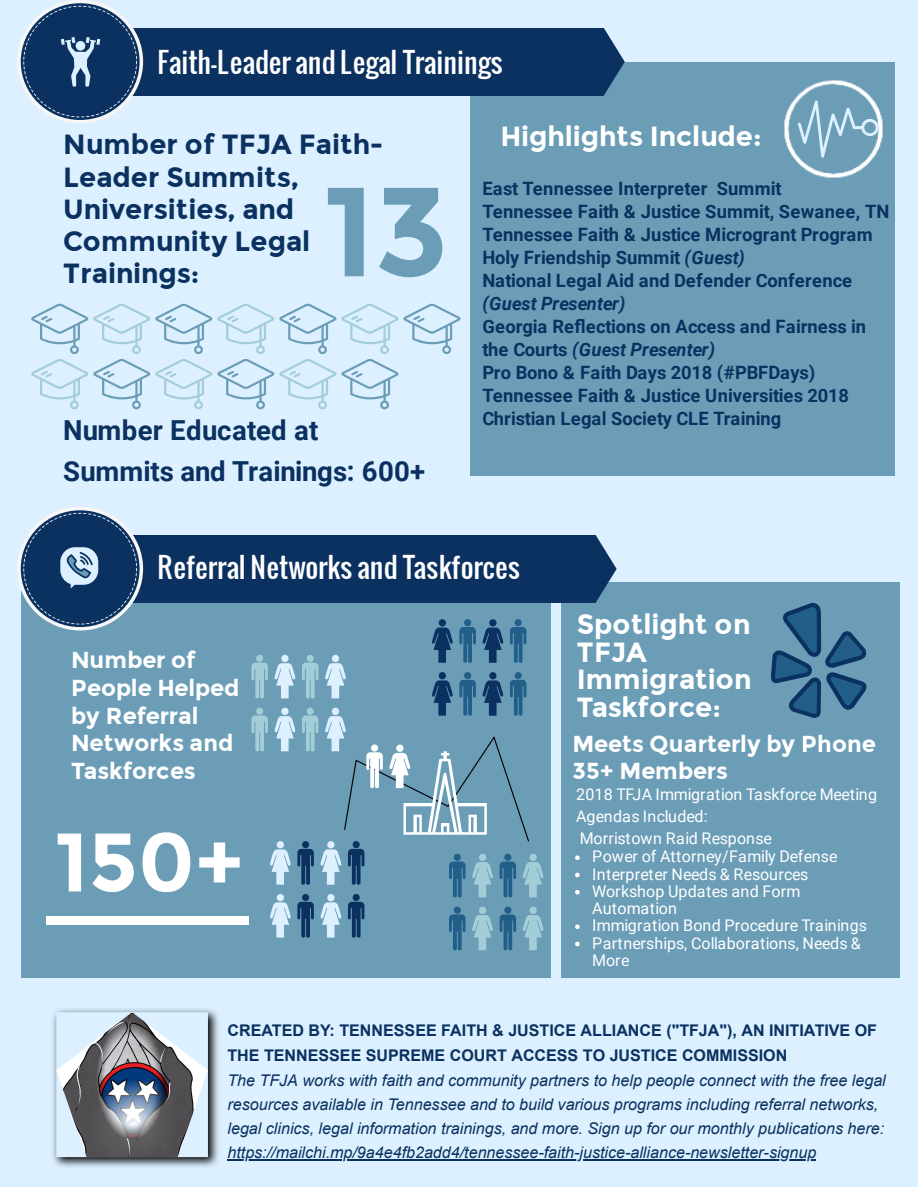
<style>
.page{position:relative;width:918px;height:1187px;background:#fff}
.page>*{position:absolute;margin:0;border:0;box-sizing:border-box;transform-origin:0 0}
.t1{font:700 126.45px "Montserrat";color:#6b9db7}
.t2{font:700 82.65px "Montserrat";color:#fff}
.t3{font:700 27.6px/32.1px "Montserrat";color:#0a3160}
.t4{font:27.6px "Oswald";letter-spacing:-.005em;color:#fff}
.t5{font:700 27.6px/27.6px "Montserrat";color:#fff}
.t6{font:700 27.6px/41.4px "Roboto";letter-spacing:.005em;color:#0a3160}
.t7{font:700 22.95px/27.6px "Montserrat";color:#fff}
.t8{font:700 18.45px/23px "Roboto";letter-spacing:.005em;color:#0a3160}
.t9{font:italic 700 18.45px "Roboto";letter-spacing:-.005em;color:#0a3160}
.t10{font:italic 16.05px/24.2px "Arial";color:#0a3160}
.t11{font:16.05px/17.2px "Roboto";letter-spacing:.01em;color:#fff}
.t12{font:700 16.05px/24.2px "Arial";color:#0a3160}
.s1{font-style:italic}
</style>
<div class="page">
<div style="left:0;top:0;width:918px;height:506px;background:#dcf0ff"></div>
<div style="left:470px;top:62px;width:425px;height:414px;background:#6b9db7"></div>
<div style="left:122px;top:28px;width:481px;height:68px;background:#0a3160"></div>
<hr style="left:601px;top:28px;width:3px;height:68px;background:#0a3160">
<svg style="left:604px;top:28px;width:21px;height:67px"></svg>
<svg style="left:17px;top:0;width:126px;height:123px"></svg>
<svg style="left:23px;top:6px;width:114px;height:111px"></svg>
<img style="left:784px;top:80px;width:99px;height:98px">
<svg style="left:31px;top:303px;width:429px;height:106px"></svg>
<svg style="left:798px;top:100px;width:81px;height:58px"></svg>
<div style="left:0;top:506px;width:918px;height:489px;background:#dcf0ff"></div>
<div style="left:21px;top:582px;width:879px;height:395px;background:#6b9db7"></div>
<div style="left:551px;top:566px;width:10px;height:340px;background:#dcf0ff"></div>
<div style="left:551px;top:906px;width:10px;height:84px;background:#dcf0ff"></div>
<div style="left:114px;top:535px;width:480px;height:67px;background:#0a3160"></div>
<hr style="left:593px;top:535px;width:3px;height:67px;background:#0a3160">
<svg style="left:596px;top:535px;width:21px;height:67px"></svg>
<svg style="left:17px;top:506px;width:126px;height:124px"></svg>
<svg style="left:23px;top:512px;width:114px;height:112px"></svg>
<svg style="left:575px;top:855px;width:5px;height:4px"></svg>
<svg style="left:575px;top:872px;width:5px;height:5px"></svg>
<svg style="left:575px;top:890px;width:5px;height:4px"></svg>
<svg style="left:575px;top:924px;width:5px;height:4px"></svg>
<svg style="left:575px;top:941px;width:5px;height:5px"></svg>
<svg style="left:251px;top:619px;width:292px;height:331px"></svg>
<svg style="left:771px;top:602px;width:95px;height:115px"></svg>
<div style="left:46px;top:916px;width:203px;height:8px;background:#fff"></div>
<div style="left:0;top:995px;width:918px;height:191px;background:#dcf0ff"></div>
<hr style="left:227px;top:1158px;width:589px;height:2px;background:#0a3160">
<svg style="left:53px;top:1008px;width:165px;height:160px;background:#95a3ae"></svg>
<img style="left:56px;top:1011px;width:152px;height:145px">
<h3 class="t4" style="left:157px;top:41px;width:347px">Faith-Leader and Legal Trainings</h3>
<h3 class="t3" style="left:63px;top:129px;width:322px">Number of TFJA Faith-<br>Leader Summits,<br>Universities, and<br>Community Legal<br>Trainings:</h3>
<h1 class="t1" style="left:324px;top:156px;width:127px">13</h1>
<h3 class="t6" style="left:63px;top:409px;width:364px">Number Educated at<br>Summits and Trainings: 600+</h3>
<h3 class="t5" style="left:500px;top:123px;width:263px">Highlights Include:</h3>
<p class="t8" style="left:482px;top:177px;width:409px">East Tennessee Interpreter Summit<br>Tennessee Faith &amp; Justice Summit, Sewanee, TN Tennessee Faith &amp; Justice Microgrant Program Holy Friendship Summit <span class="s1">(Guest)<br></span>National Legal Aid and Defender Conference</p>
<p class="t9" style="left:482px;top:293px;width:145px">(Guest Presenter)</p>
<p class="t8" style="left:482px;top:315px;width:385px">Georgia Reflections on Access and Fairness in the Courts <span class="s1">(Guest Presenter)<br></span>Pro Bono &amp; Faith Days 2018 (#PBFDays)<br>Tennessee Faith &amp; Justice Universities 2018<br>Christian Legal Society CLE Training</p>
<h3 class="t4" style="left:157px;top:545px;width:364px">Referral Networks and Taskforces</h3>
<p class="t7" style="left:71px;top:646px;width:170px">Number of<br>People Helped by Referral<br>Networks and<br>Taskforces</p>
<h2 class="t2" style="left:55px;top:812px;width:190px">150+</h2>
<h3 class="t5" style="left:577px;top:610px;width:176px">Spotlight on<br>TFJA<br>Immigration<br>Taskforce:</h3>
<p class="t7" style="left:572px;top:730px;width:305px">Meets Quarterly by Phone<br>35+ Members</p>
<p class="t11" style="left:576px;top:783px;width:302px;line-height:21.9px">2018 TFJA Immigration Taskforce Meeting<br>Agendas Included:<br>Morristown Raid Response</p>
<p class="t11" style="left:592px;top:848px;width:276px">Power of Attorney/Family Defense<br>Interpreter Needs &amp; Resources<br>Workshop Updates and Form<br>Automation<br>Immigration Bond Procedure Trainings<br>Partnerships, Collaborations, Needs &amp;<br>More</p>
<p class="t12" style="left:227px;top:1018px;width:651px">CREATED BY: TENNESSEE FAITH &amp; JUSTICE ALLIANCE ("TFJA"), AN INITIATIVE OF<br>THE TENNESSEE SUPREME COURT ACCESS TO JUSTICE COMMISSION</p>
<p class="t10" style="left:227px;top:1067px;width:660px">The TFJA works with faith and community partners to help people connect with the free legal resources available in Tennessee and to build various programs including referral networks, legal clinics, legal information trainings, and more. Sign up for our monthly publications here: https://mailchi.mp/9a4e4fb2add4/tennessee-faith-justice-alliance-newsletter-signup</p>
</div>
